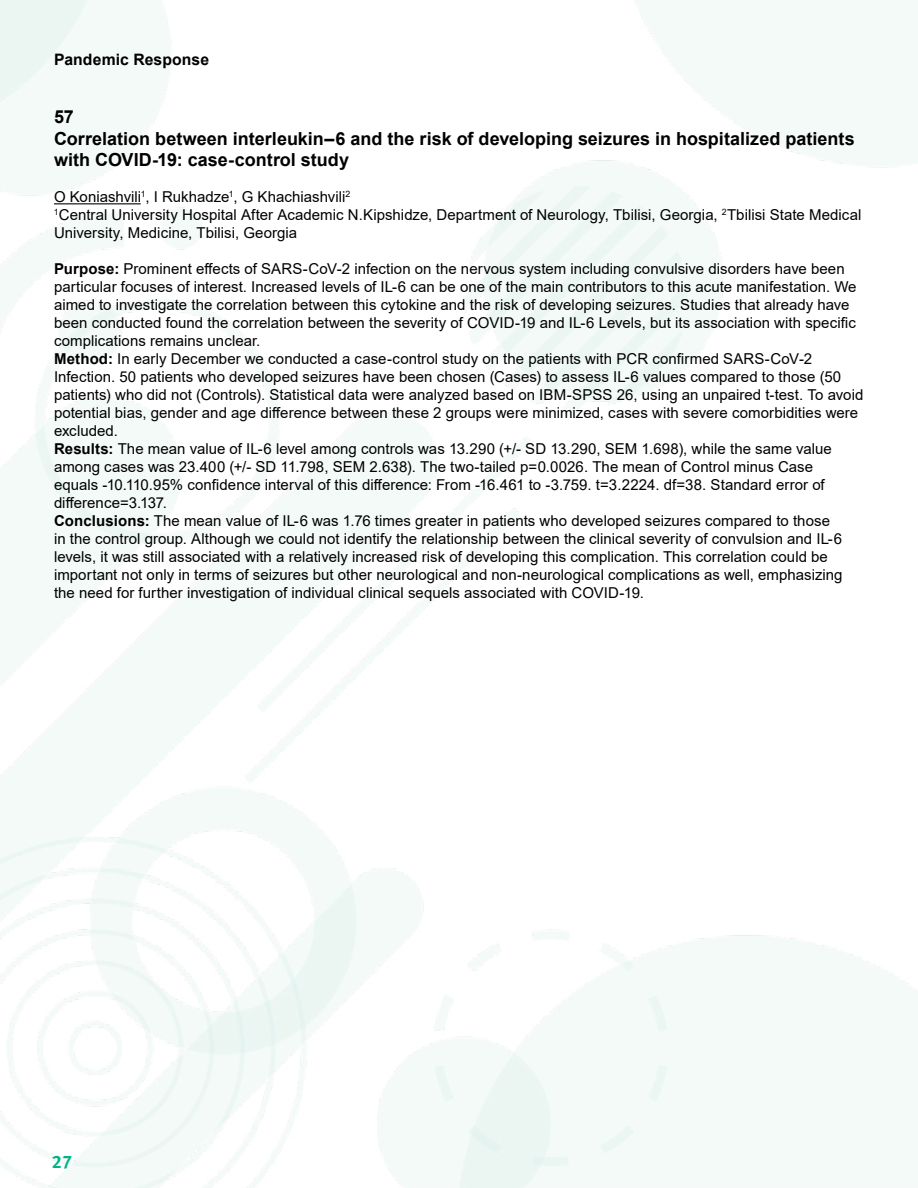
<style>
.page{position:relative;width:918px;height:1188px;background:#fff}
.page>*{position:absolute;margin:0;border:0;box-sizing:border-box;transform-origin:0 0}
.t1{font:700 18px/21.6px "Arial";color:#000}
.t2{font:700 18px "Meta Pro";color:#00b387}
.t3{font:700 15.75px "Arial";letter-spacing:.005em;color:#000}
.t4{font:15px/18px "Arial";letter-spacing:.005em;color:#000}
.s1{font-weight:700}
</style>
<div class="page">
<hr style="left:54px;top:203px;width:87px;height:1px;background:#000">
<p class="t3" style="left:54px;top:49px;width:157px">Pandemic Response</p>
<p class="t1" style="left:54px;top:106px;width:802px">57<br>Correlation between interleukin–6 and the risk of developing seizures in hospitalized patients with COVID-19: case-control study</p>
<p class="t4" style="left:54px;top:188px;width:809px">O Koniashvili<sup>1</sup>, I Rukhadze<sup>1</sup>, G Khachiashvili<sup>2<br>1</sup>Central University Hospital After Academic N.Kipshidze, Department of Neurology, Tbilisi, Georgia, <sup>2</sup>Tbilisi State Medical<br>University, Medicine, Tbilisi, Georgia</p>
<p class="t4" style="left:54px;top:260px;width:811px"><span class="s1">Purpose:</span> Prominent effects of SARS-CoV-2 infection on the nervous system including convulsive disorders have been particular focuses of interest. Increased levels of IL-6 can be one of the main contributors to this acute manifestation. We aimed to investigate the correlation between this cytokine and the risk of developing seizures. Studies that already have been conducted found the correlation between the severity of COVID-19 and IL-6 Levels, but its association with specific complications remains unclear.<br><span class="s1">Method:</span> In early December we conducted a case-control study on the patients with PCR confirmed SARS-CoV-2<br>Infection. 50 patients who developed seizures have been chosen (Cases) to assess IL-6 values compared to those (50 patients) who did not (Controls). Statistical data were analyzed based on IBM-SPSS 26, using an unpaired t-test. To avoid potential bias, gender and age difference between these 2 groups were minimized, cases with severe comorbidities were excluded.<br><span class="s1">Results:</span> The mean value of IL-6 level among controls was 13.290 (+/- SD 13.290, SEM 1.698), while the same value among cases was 23.400 (+/- SD 11.798, SEM 2.638). The two-tailed p=0.0026. The mean of Control minus Case<br>equals -10.110.95% confidence interval of this difference: From -16.461 to -3.759. t=3.2224. df=38. Standard error of difference=3.137.<br><span class="s1">Conclusions:</span> The mean value of IL-6 was 1.76 times greater in patients who developed seizures compared to those<br>in the control group. Although we could not identify the relationship between the clinical severity of convulsion and IL-6 levels, it was still associated with a relatively increased risk of developing this complication. This correlation could be important not only in terms of seizures but other neurological and non-neurological complications as well, emphasizing the need for further investigation of individual clinical sequels associated with COVID-19.</p>
<p class="t2" style="left:52px;top:1147px;width:22px">27</p>
</div>
